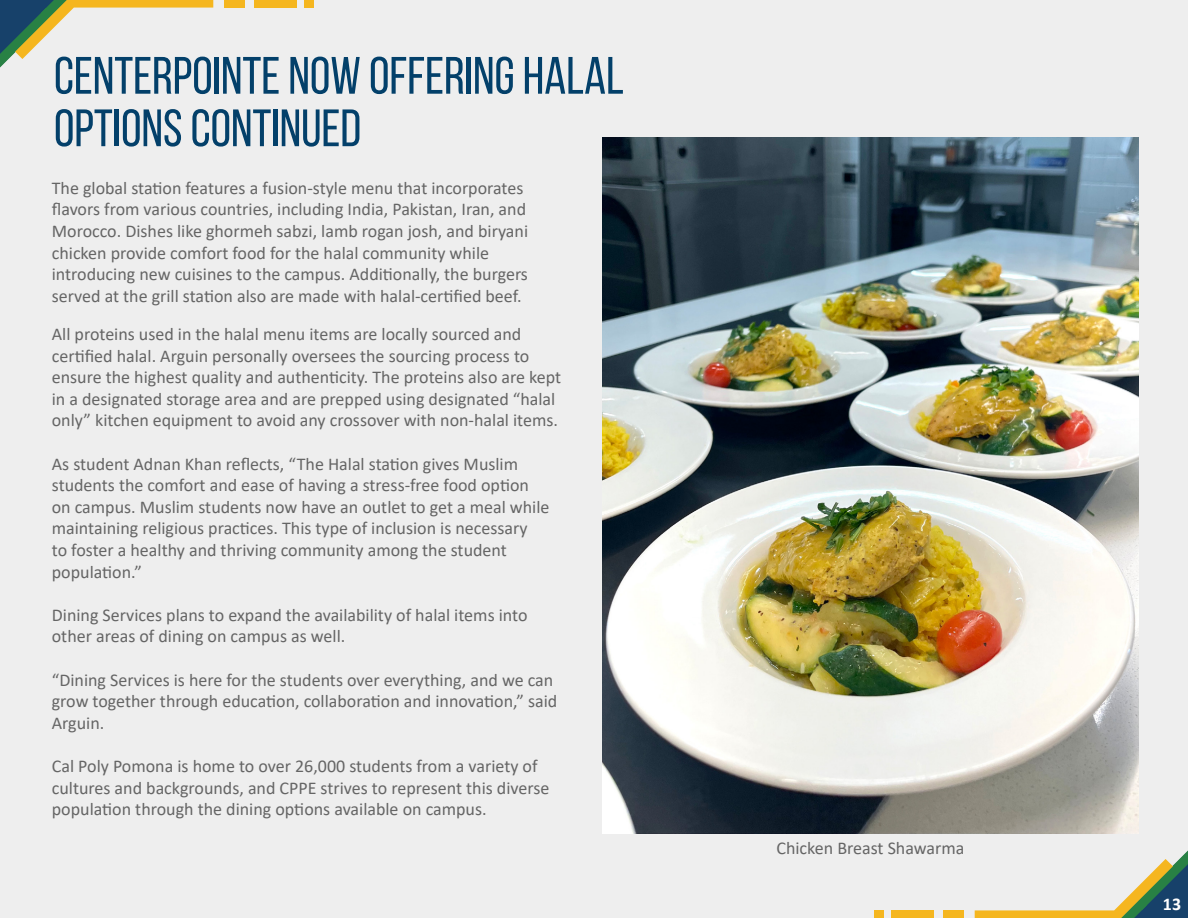
<style>
.page{position:relative;width:1188px;height:918px;background:#eee}
.page>*{position:absolute;margin:0;border:0;box-sizing:border-box;transform-origin:0 0}
._135_Header_Bebas_Neue{font:52.5px/52.5px "Bebas Neue";color:#03406a}
.t1{font:18px/21.6px "Calibri";color:#656565}
.t2{font:700 18px "Calibri";color:#fff}
</style>
<div class="page">
<img style="left:603px;top:138px;width:535px;height:696px">
<div style="left:304px;top:0;width:10px;height:8px;background:#f5b61f"></div>
<div style="left:254px;top:0;width:43px;height:8px;background:#f5b61f"></div>
<div style="left:225px;top:0;width:20px;height:8px;background:#f5b61f"></div>
<svg style="left:0;top:0;width:213px;height:68px"></svg>
<div style="left:874px;top:910px;width:10px;height:8px;background:#f5b61f"></div>
<div style="left:891px;top:910px;width:43px;height:8px;background:#f5b61f"></div>
<div style="left:943px;top:910px;width:20px;height:8px;background:#f5b61f"></div>
<svg style="left:975px;top:850px;width:213px;height:68px"></svg>
<p class="_135_Header_Bebas_Neue" style="left:54px;top:49px;width:571px">CENTERPOINTE NOW OFFERING HALAL<br>OPTIONS CONTINUED</p>
<p class="t1" style="left:52px;top:177px;width:478px">The global station features a fusion-style menu that incorporates flavors from various countries, including India, Pakistan, Iran, and Morocco. Dishes like ghormeh sabzi, lamb rogan josh, and biryani chicken provide comfort food for the halal community while introducing new cuisines to the campus. Additionally, the burgers served at the grill station also are made with halal-certified beef.</p>
<p class="t1" style="left:52px;top:323px;width:511px">All proteins used in the halal menu items are locally sourced and certified halal. Arguin personally oversees the sourcing process to ensure the highest quality and authenticity. The proteins also are kept in a designated storage area and are prepped using designated “halal only” kitchen equipment to avoid any crossover with non-halal items.</p>
<p class="t1" style="left:52px;top:452px;width:499px">As student Adnan Khan reflects, “The Halal station gives Muslim students the comfort and ease of having a stress-free food option on campus. Muslim students now have an outlet to get a meal while maintaining religious practices. This type of inclusion is necessary<br>to foster a healthy and thriving community among the student population.”</p>
<p class="t1" style="left:52px;top:604px;width:477px">Dining Services plans to expand the availability of halal items into other areas of dining on campus as well.</p>
<p class="t1" style="left:52px;top:668px;width:507px">“Dining Services is here for the students over everything, and we can grow together through education, collaboration and innovation,” said<br>Arguin.</p>
<p class="t1" style="left:52px;top:755px;width:499px">Cal Poly Pomona is home to over 26,000 students from a variety of cultures and backgrounds, and CPPE strives to represent this diverse population through the dining options available on campus.</p>
<p class="t1" style="left:776px;top:837px;width:190px">Chicken Breast Shawarma</p>
<p class="t2" style="left:1163px;top:892px;width:20px">13</p>
</div>
